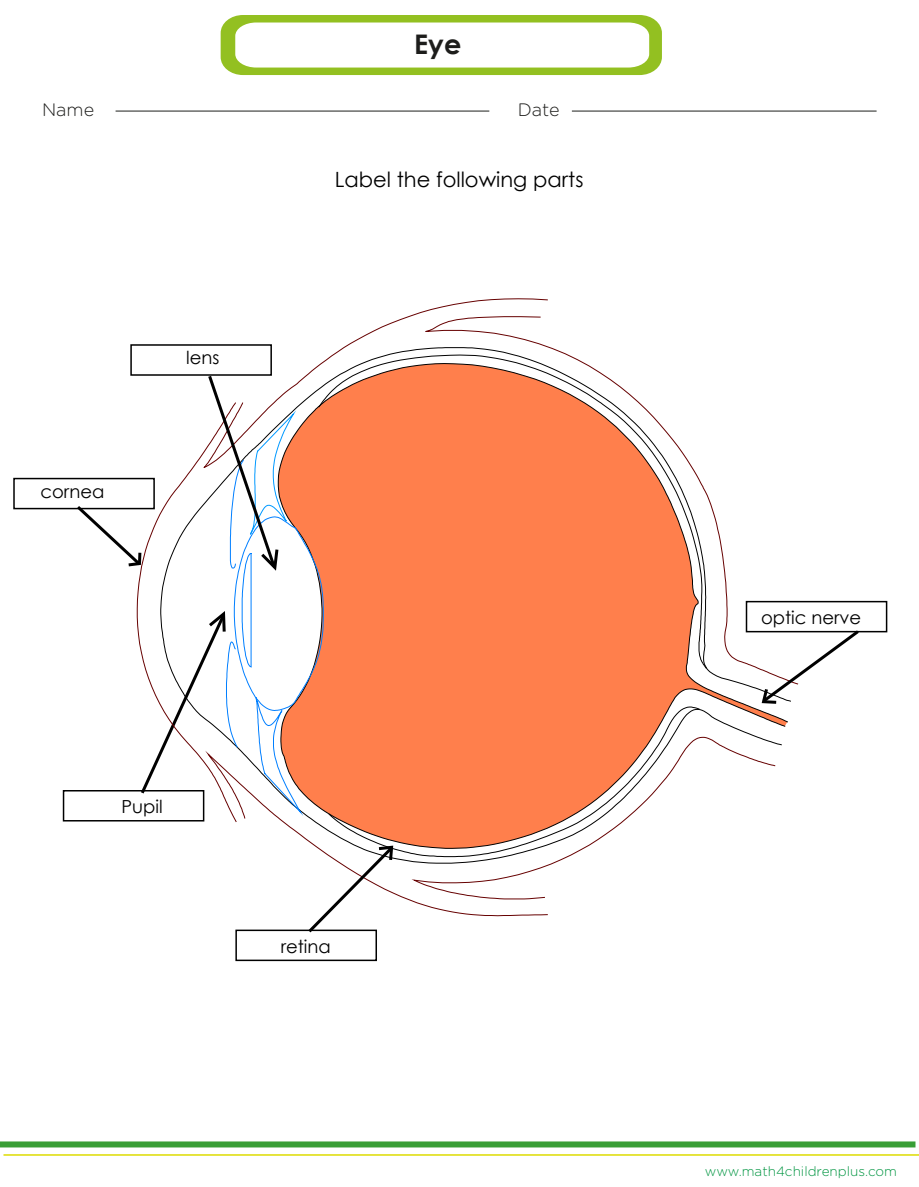
<style>
.page{position:relative;width:919px;height:1187px;background:#fff}
.page>*{position:absolute;margin:0;border:0;box-sizing:border-box;transform-origin:0 0}
.t1{font:700 27px "Century Gothic";color:#1d1d1b}
.t2{font:21px "Century Gothic";color:#000}
.t3{font:18px "Century Gothic";color:#000}
.t4{font:300 18px "Gotham Rounded";color:#1e1e1c}
.t5{font:300 13.5px "Gotham Rounded";color:#009541}
</style>
<div class="page">
<hr style="left:116px;top:111px;width:373px;height:1px;background:#1d1e1c">
<hr style="left:572px;top:111px;width:304px;height:1px;background:#1d1e1c">
<svg style="left:220px;top:15px;width:442px;height:60px"></svg>
<div style="left:0;top:1141px;width:915px;height:6px;background:#399e36"></div>
<hr style="left:4px;top:1154px;width:914px;height:1px;background:#dddb01">
<div style="left:130px;top:344px;width:142px;height:32px;border:2px solid #000"></div>
<svg style="left:395px;top:856px;width:152px;height:59px"></svg>
<svg style="left:201px;top:298px;width:346px;height:76px"></svg>
<svg style="left:278px;top:363px;width:509px;height:480px"></svg>
<svg style="left:319px;top:355px;width:387px;height:313px"></svg>
<svg style="left:329px;top:706px;width:370px;height:150px"></svg>
<svg style="left:759px;top:628px;width:101px;height:77px"></svg>
<svg style="left:309px;top:843px;width:86px;height:90px"></svg>
<svg style="left:75px;top:374px;width:248px;height:448px"></svg>
<div style="left:13px;top:478px;width:142px;height:31px;border:2px solid #000"></div>
<div style="left:745px;top:601px;width:142px;height:31px;border:2px solid #000"></div>
<div style="left:235px;top:929px;width:142px;height:32px;border:2px solid #000"></div>
<div style="left:63px;top:790px;width:141px;height:31px;border:2px solid #000"></div>
<h1 class="t1" style="left:414px;top:23px;width:48px">Eye</h1>
<p class="t4" style="left:42px;top:97px;width:54px">Name</p>
<p class="t4" style="left:518px;top:97px;width:43px">Date</p>
<p class="t3" style="left:40px;top:479px;width:65px">cornea</p>
<p class="t3" style="left:186px;top:345px;width:35px">lens</p>
<p class="t2" style="left:334px;top:165px;width:250px">Label the following parts</p>
<p class="t3" style="left:122px;top:794px;width:43px">Pupil</p>
<p class="t3" style="left:280px;top:933px;width:52px">retina</p>
<p class="t3" style="left:760px;top:605px;width:102px">optic nerve</p>
<p class="t5" style="left:705px;top:1162px;width:193px">www.math4childrenplus.com</p>
</div>
